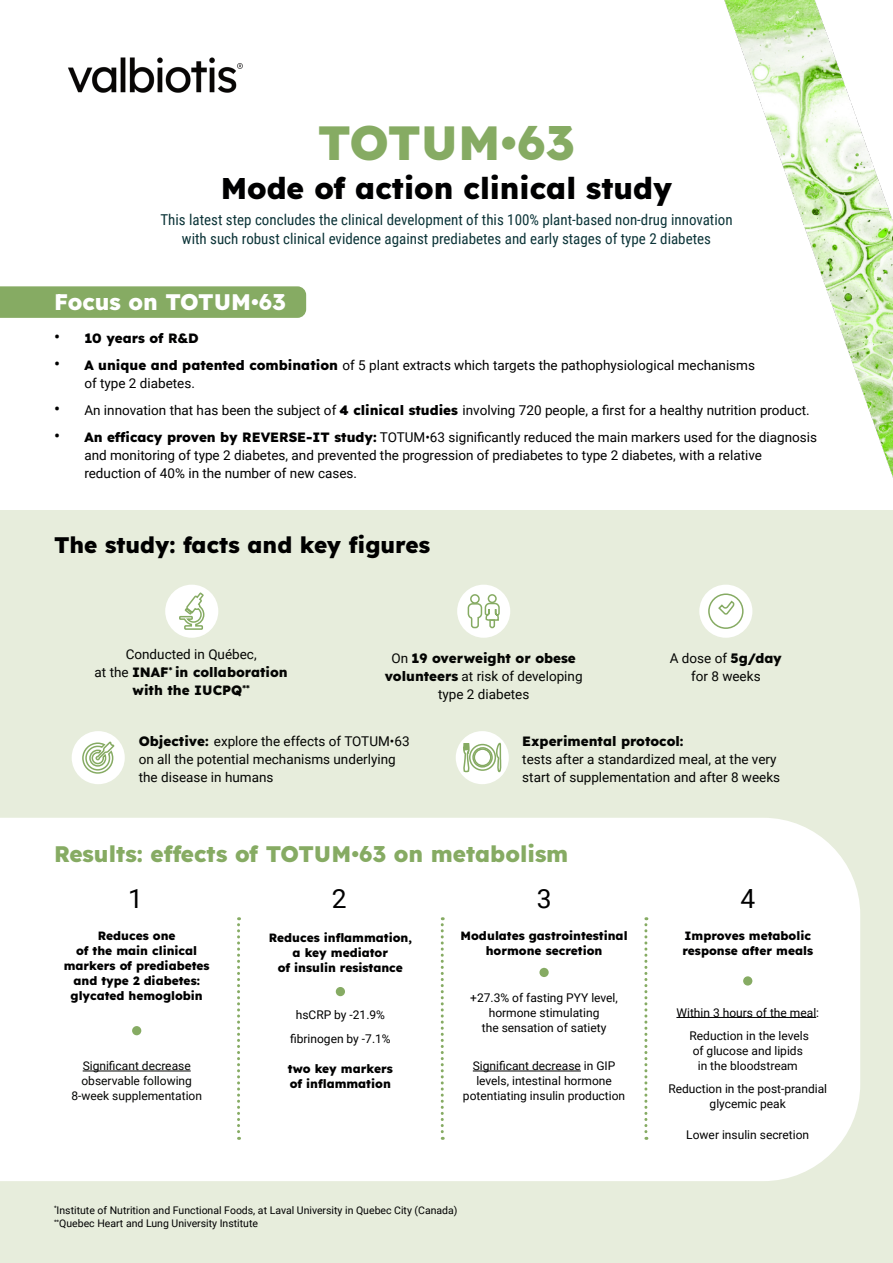
<style>
.page{position:relative;width:893px;height:1263px;background:#fff}
.page>*{position:absolute;margin:0;border:0;box-sizing:border-box;transform-origin:0 0}
.t1{font:800 48px "Lexend Deca";color:#86ab63}
.t2{font:800 30px "Lexend Deca";color:#000001}
.t3{font:26.4px "Roboto";color:#000001}
.t4{font:800 22.5px "Lexend Deca";color:#86ab63}
.t5{font:800 22.5px "Lexend Deca";color:#000}
.t6{font:800 22.5px "Lexend Deca";color:#fff}
.t7{font:15px/19.5px "Roboto Condensed";color:#0c3438;text-align:center}
.t8{font:13.5px/18px "Roboto";color:#000001}
.t9{font:13.5px/18px "Roboto";color:#040503;text-align:center}
.t10{font:800 13.5px/18px "Lexend Deca";color:#040503;text-align:center}
.t11{font:800 13.5px "Lexend Deca";color:#000001}
.t12{font:12px/15px "Roboto";color:#000001;text-align:center}
.t13{font:800 12px/15px "Lexend Deca";color:#000001;text-align:center}
.t14{font:12px/15px "Roboto";color:#040503;text-align:center}
.t15{font:10.5px/13.5px "Roboto";color:#000001}
.s1{font-family:"Roboto";font-weight:400;font-size:18px}
.s2{font-size:18px}
.s3{font-family:"Lexend Deca";font-weight:800}
.s4{font-family:"Roboto";font-weight:400}
</style>
<div class="page">
<div style="left:0;top:286px;width:306px;height:32px;background:#86ab63"></div>
<div style="left:0;top:510px;width:893px;height:753px;background:#e7eddc"></div>
<img style="left:68px;top:57px;width:175px;height:36px">
<div style="left:457px;top:585px;width:53px;height:53px;background:#fff;border-radius:50%"></div>
<div style="left:488px;top:594px;width:9px;height:9px;border:2px solid #86ab63;border-radius:50%"></div>
<div style="left:470px;top:594px;width:10px;height:10px;border:2px solid #86ab63;border-radius:50%"></div>
<svg style="left:467px;top:602px;width:33px;height:27px"></svg>
<div style="left:165px;top:585px;width:53px;height:53px;background:#fff;border-radius:50%"></div>
<svg style="left:179px;top:592px;width:26px;height:38px"></svg>
<div style="left:699px;top:585px;width:53px;height:53px;background:#fff;border-radius:50%"></div>
<svg style="left:708px;top:593px;width:36px;height:36px"></svg>
<div style="left:72px;top:731px;width:53px;height:53px;background:#fff;border-radius:50%"></div>
<svg style="left:82px;top:741px;width:33px;height:33px"></svg>
<div style="left:456px;top:731px;width:53px;height:53px;background:#fff;border-radius:50%"></div>
<svg style="left:462px;top:742px;width:40px;height:35px"></svg>
<img style="left:724px;top:0;width:169px;height:478px">
<div style="left:0;top:818px;width:860px;height:363px;background:#fff"></div>
<hr style="left:83px;top:1071px;width:108px;height:1px;background:#040503">
<hr style="left:473px;top:1071px;width:108px;height:1px;background:#000001">
<hr style="left:676px;top:1017px;width:140px;height:1px;background:#000001">
<svg style="left:237px;top:917px;width:3px;height:223px"></svg>
<svg style="left:644px;top:917px;width:3px;height:223px"></svg>
<svg style="left:441px;top:917px;width:3px;height:223px"></svg>
<div style="left:336px;top:987px;width:9px;height:9px;background:#86ab63;border-radius:50%"></div>
<div style="left:539px;top:968px;width:10px;height:9px;background:#86ab63;border-radius:50%"></div>
<div style="left:743px;top:976px;width:9px;height:9px;background:#86ab63;border-radius:50%"></div>
<div style="left:132px;top:1026px;width:9px;height:9px;background:#86ab63;border-radius:50%"></div>
<div style="left:120px;top:882px;width:33px;height:33px;background:#fff;border-radius:50%"></div>
<div style="left:324px;top:882px;width:33px;height:33px;background:#fff;border-radius:50%"></div>
<p class="t1" style="left:318px;top:103px;width:259px">TOTUM•63</p>
<p class="t2" style="left:221px;top:163px;width:453px">Mode of action clinical study</p>
<p class="t7" style="left:160px;top:209px;width:574px">This latest step concludes the clinical development of this 100% plant-based non-drug innovation with such robust clinical evidence against prediabetes and early stages of type 2 diabetes</p>
<p class="t6" style="left:54px;top:284px;width:234px">Focus on TOTUM•63</p>
<p class="t11" style="left:54px;top:327px;width:146px"><span class="s1">•</span> 10 years of R&amp;D</p>
<p class="t8" style="left:84px;top:355px;width:672px;text-indent:-30px"><span class="s2">•</span> <span class="s3">A unique and patented combination</span> of 5 plant extracts which targets the pathophysiological mechanisms of type 2 diabetes.</p>
<p class="t8" style="left:54px;top:400px;width:757px"><span class="s2">•</span> An innovation that has been the subject of <span class="s3">4 clinical studies</span> involving 720 people, a first for a healthy nutrition product.</p>
<p class="t8" style="left:84px;top:427px;width:734px;text-indent:-30px"><span class="s2">•</span> <span class="s3">An efficacy proven by REVERSE-IT study:</span> TOTUM•63 significantly reduced the main markers used for the diagnosis and monitoring of type 2 diabetes, and prevented the progression of prediabetes to type 2 diabetes, with a relative reduction of 40% in the number of new cases.</p>
<p class="t5" style="left:54px;top:527px;width:377px">The study: facts and key figures</p>
<p class="t10" style="left:95px;top:644px;width:195px"><span class="s4">Conducted in Québec,<br>at the</span> INAF<sup>*</sup> in collaboration with the IUCPQ<sup>**</sup></p>
<p class="t9" style="left:670px;top:648px;width:114px">A dose of <span class="s3">5g/day </span>for 8 weeks</p>
<p class="t9" style="left:139px;top:732px;width:272px;text-align:left"><span class="s3">Objective:</span> explore the effects of TOTUM•63 on all the potential mechanisms underlying the disease in humans</p>
<p class="t9" style="left:522px;top:732px;width:259px;text-align:left"><span class="s3">Experimental protocol:<br></span>tests after a standardized meal, at the very start of supplementation and after 8 weeks</p>
<p class="t9" style="left:385px;top:648px;width:199px">On <span class="s3">19 overweight or obese volunteers</span> at risk of developing type 2 diabetes</p>
<p class="t4" style="left:54px;top:835px;width:516px">Results: effects of TOTUM•63 on metabolism</p>
<p class="t3" style="left:128px;top:880px;width:16px">1</p>
<p class="t3" style="left:332px;top:880px;width:16px">2</p>
<p class="t3" style="left:537px;top:880px;width:16px">3</p>
<p class="t3" style="left:740px;top:880px;width:16px">4</p>
<p class="t13" style="left:64px;top:927px;width:147px">Reduces one<br>of the main clinical markers of prediabetes and type 2 diabetes: glycated hemoglobin</p>
<p class="t14" style="left:71px;top:1058px;width:132px">Significant decrease observable following<br>8-week supplementation</p>
<p class="t13" style="left:269px;top:930px;width:145px">Reduces inflammation, a key mediator<br>of insulin resistance</p>
<p class="t12" style="left:296px;top:1007px;width:91px">hsCRP by -21.9%</p>
<p class="t12" style="left:290px;top:1031px;width:102px">fibrinogen by -7.1%</p>
<p class="t13" style="left:288px;top:1060px;width:106px;text-align:left">two key markers of inflammation</p>
<p class="t13" style="left:460px;top:927px;width:169px">Modulates gastrointestinal hormone secretion</p>
<p class="t12" style="left:470px;top:989px;width:149px">+27.3% of fasting PYY level, hormone stimulating<br>the sensation of satiety</p>
<p class="t12" style="left:463px;top:1058px;width:164px">Significant decrease in GIP levels, intestinal hormone potentiating insulin production</p>
<p class="t15" style="left:54px;top:1203px;width:405px"><sup>*</sup>Institute of Nutrition and Functional Foods, at Laval University in Quebec City (Canada) <sup>**</sup>Quebec Heart and Lung University Institute</p>
<p class="t13" style="left:682px;top:927px;width:132px;text-align:left">Improves metabolic response after meals</p>
<p class="t12" style="left:676px;top:1004px;width:144px">Within 3 hours of the meal:</p>
<p class="t12" style="left:689px;top:1028px;width:121px">Reduction in the levels of glucose and lipids in the bloodstream</p>
<p class="t12" style="left:668px;top:1080px;width:160px">Reduction in the post-prandial glycemic peak</p>
<p class="t12" style="left:686px;top:1126px;width:124px">Lower insulin secretion</p>
</div>
